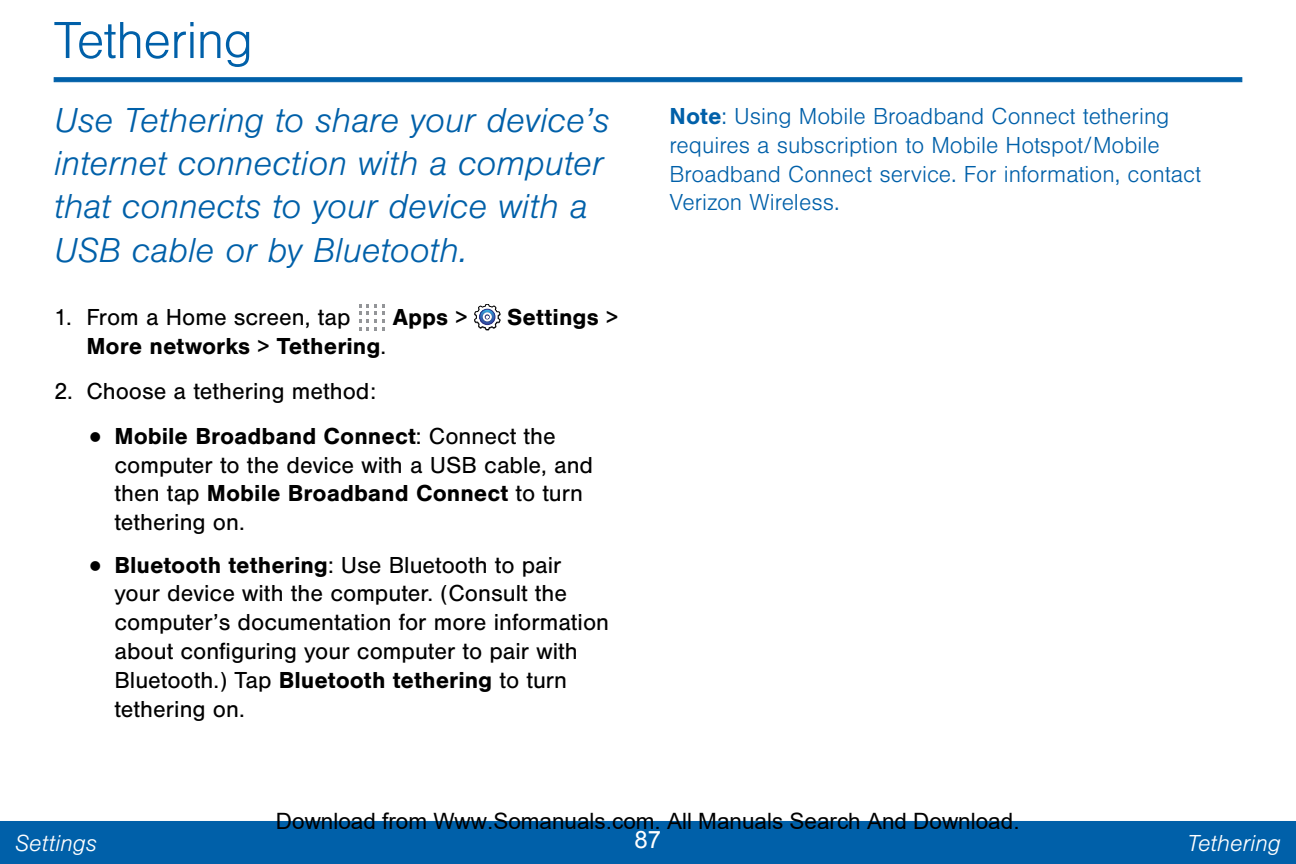
<style>
.page{position:relative;width:1296px;height:864px;background:#fff}
.page>*{position:absolute;margin:0;border:0;box-sizing:border-box;transform-origin:0 0}
.t1{font:300 54px "Nimbus San";letter-spacing:-.015em;color:#0060a9}
.t2{font:italic 300 36px/43.2px "Nimbus San";color:#0060a9}
.t3{font:24px/28.8px "Nimbus San";color:#000}
.t4{font:300 24px/28.8px "Nimbus San";color:#0060a9}
.t5{font:700 24px "Nimbus San";color:#000}
.t6{font:italic 300 24px "Nimbus San";color:#fff}
.t7{font:24px "Arial";color:#fff}
.t8{font:22.5px "Arial";color:#000}
.s1{font-weight:400}
.s2{font-family:"Arial";font-size:39px}
.s3{font-weight:700}
</style>
<div class="page">
<div style="left:0;top:821px;width:1296px;height:43px;background:#0060a9"></div>
<svg style="left:54px;top:78px;width:1188px;height:4px;background:#0362aa"></svg>
<svg style="left:359px;top:304px;width:26px;height:26px"></svg>
<svg style="left:475px;top:304px;width:25px;height:26px"></svg>
<h1 class="t1" style="left:54px;top:12px;width:201px">Tethering</h1>
<h2 class="t2" style="left:54px;top:99px;width:557px">Use Tethering to share your device’s internet connection with a computer that connects to your device with a USB cable or by Bluetooth.</h2>
<p class="t3" style="left:54px;top:303px;width:298px">1. From a Home screen, tap</p>
<p class="t5" style="left:393px;top:303px;width:76px">Apps <span class="s1">&gt;</span></p>
<p class="t5" style="left:507px;top:303px;width:112px">Settings <span class="s1">&gt;</span></p>
<p class="t5" style="left:86px;top:332px;width:301px">More networks <span class="s1">&gt;</span> Tethering<span class="s1">.</span></p>
<p class="t3" style="left:54px;top:377px;width:324px">2. Choose a tethering method:</p>
<p class="t3" style="left:114px;top:422px;width:480px;text-indent:-26px"><span class="s2">•</span> <span class="s3">Mobile Broadband Connect</span>: Connect the computer to the device with a USB cable, and then tap <span class="s3">Mobile Broadband Connect</span> to turn tethering on.</p>
<p class="t3" style="left:114px;top:551px;width:496px;text-indent:-26px"><span class="s2">•</span> <span class="s3">Bluetooth tethering</span>: Use Bluetooth to pair your device with the computer. (Consult the computer’s documentation for more information about configuring your computer to pair with Bluetooth.) Tap <span class="s3">Bluetooth tethering</span> to turn tethering on.</p>
<p class="t4" style="left:670px;top:102px;width:533px"><span class="s3">Note</span>: Using Mobile Broadband Connect tethering requires a subscription to Mobile Hotspot/Mobile Broadband Connect service. For information, contact Verizon Wireless.</p>
<p class="t8" style="left:276px;top:809px;width:745px">Download from Www.Somanuals.com. All Manuals Search And Download.</p>
<p class="t6" style="left:15px;top:830px;width:83px">Settings</p>
<p class="t7" style="left:635px;top:823px;width:28px">87</p>
<p class="t6" style="left:1188px;top:830px;width:95px">Tethering</p>
</div>
